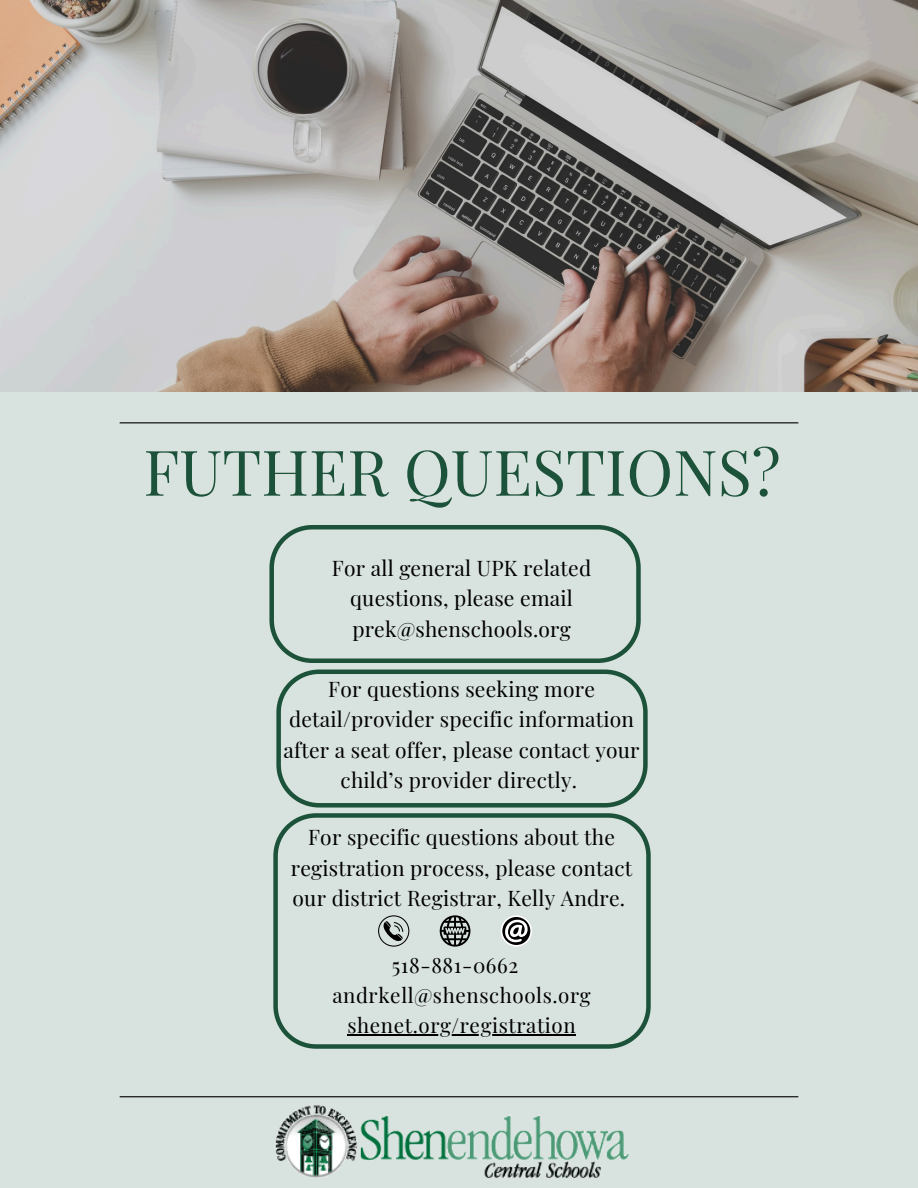
<style>
.page{position:relative;width:918px;height:1188px;background:#d8e2de}
.page>*{position:absolute;margin:0;border:0;box-sizing:border-box;transform-origin:0 0}
.t1{font:63px "Playfair Display";color:#1c523a}
.t2{font:21px/30.3px "Playfair Display";letter-spacing:.01em;color:#000;text-align:center}
.t3{font:20.55px "Playfair Display";letter-spacing:.03em;color:#000}
</style>
<div class="page">
<svg style="left:273px;top:813px;width:377px;height:235px"></svg>
<svg style="left:378px;top:915px;width:31px;height:32px"></svg>
<svg style="left:440px;top:915px;width:30px;height:32px"></svg>
<svg style="left:501px;top:915px;width:31px;height:32px"></svg>
<hr style="left:120px;top:1096px;width:678px;height:1px;background:#000">
<hr style="left:120px;top:422px;width:678px;height:1px;background:#000">
<img style="left:0;top:0;width:918px;height:392px">
<img style="left:198px;top:1096px;width:523px;height:82px">
<svg style="left:276px;top:670px;width:372px;height:138px"></svg>
<hr style="left:347px;top:1034px;width:229px;height:1px;background:#000">
<svg style="left:269px;top:525px;width:372px;height:138px"></svg>
<p class="t1" style="left:143px;top:428px;width:639px">FUTHER QUESTIONS?</p>
<p class="t2" style="left:332px;top:552px;width:261px">For all general UPK related questions, please email prek@shenschools.org</p>
<p class="t2" style="left:284px;top:673px;width:357px">For questions seeking more detail/provider specific information after a seat offer, please contact your child’s provider directly.</p>
<p class="t2" style="left:291px;top:822px;width:343px">For specific questions about the registration process, please contact our district Registrar, Kelly Andre.</p>
<h1 class="t3" style="left:392px;top:951px;width:128px">518-881-0662</h1>
<p class="t3" style="left:332px;top:981px;width:260px">andrkell@shenschools.org</p>
<p class="t3" style="left:347px;top:1011px;width:230px">shenet.org/registration</p>
</div>
